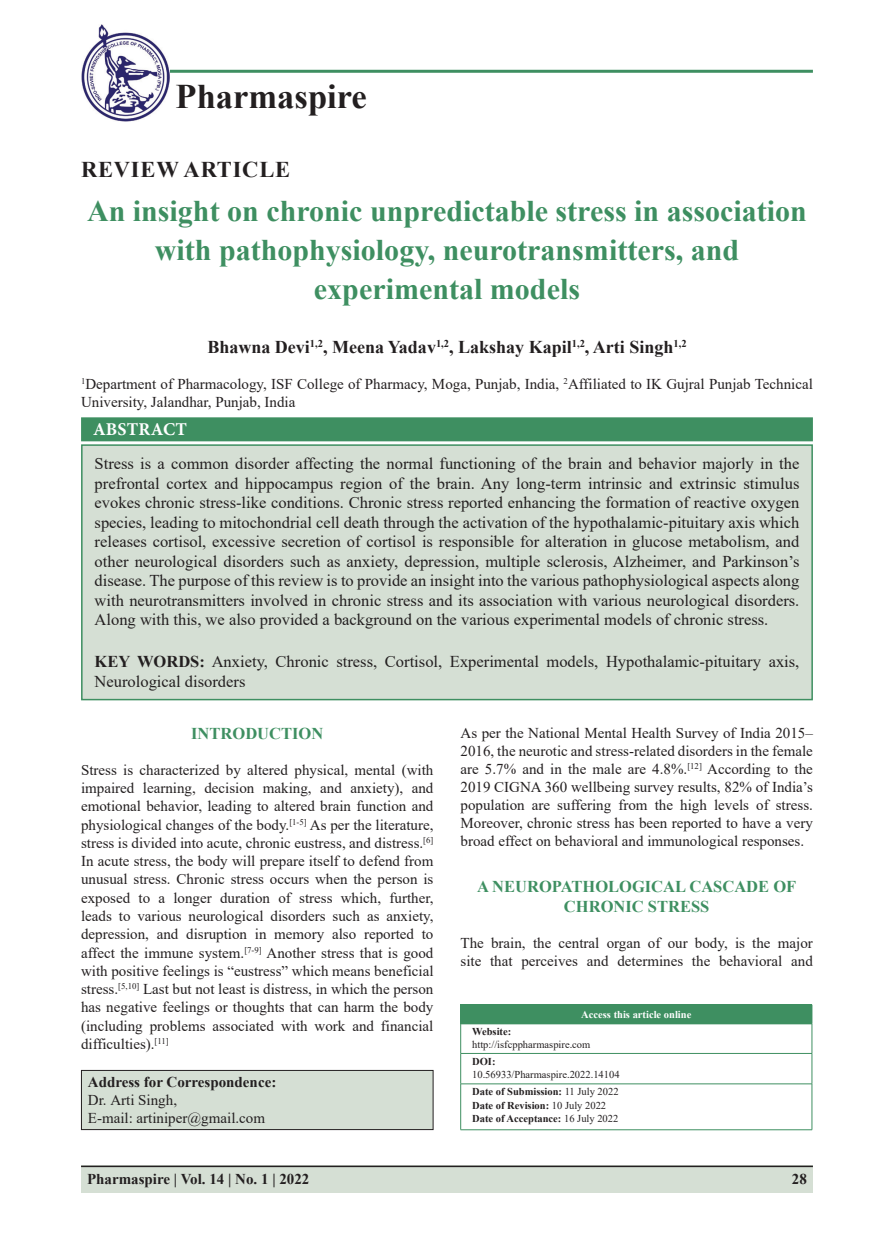
<style>
.page{position:relative;width:894px;height:1238px;background:#fff}
.page>*{position:absolute;margin:0;border:0;box-sizing:border-box;transform-origin:0 0}
.JN{font:700 34.5px "Times New Roman";color:#231f20}
.AT{font:700 30px/39px "Times New Roman";color:#3e8f61;text-align:center}
.AH{font:700 22.5px "Times New Roman";letter-spacing:.035em;color:#231f20}
.AU{font:700 18px "Times New Roman";color:#231f20}
.ABSH{font:700 18px "Minion Pro";letter-spacing:.01em;color:#fff}
.ABS_1{font:16.5px/19.5px "Times New Roman";color:#231f20;text-align:justify}
.KWD{font:16.5px/19.5px "Times New Roman";color:#231f20}
.t1{font:700 16.5px/19.5px "Times New Roman";color:#3e8f61;text-align:center}
.TX{font:15px/18.3px "Times New Roman";color:#231f20;text-align:justify}
.AFF{font:15px/18px "Times New Roman";color:#231f20}
.ADD{font:15px/18px "Times New Roman";color:#231f20}
.RF_1{font:700 15px "Times New Roman";color:#231f20}
.Web{font:700 10.5px/13.5px "Times New Roman";color:#231f20}
.Website{font:10.5px/12.6px "Times New Roman";color:#231f20}
.ATAO{font:700 10.5px "Times New Roman";color:#fff}
.s1{font-weight:700}
.s2{font-weight:400}
</style>
<div class="page">
<div style="left:81px;top:1166px;width:731px;height:27px;background:#d5dfd4"></div>
<hr style="left:81px;top:1165px;width:731px;height:2px;background:#231f20">
<div style="left:81px;top:417px;width:731px;height:24px;background:#3e8f61"></div>
<div style="left:82px;top:445px;width:729px;height:254px;background:#d5dfd4"></div>
<div style="left:81px;top:444px;width:731px;height:256px;border:2px solid #3e8f61"></div>
<div style="left:81px;top:1070px;width:352px;height:59px;background:#d5dfd4"></div>
<div style="left:81px;top:1070px;width:352px;height:60px;border:1px solid #231f20"></div>
<hr style="left:169px;top:70px;width:643px;height:3px;background:#3e8f61">
<div style="left:460px;top:1004px;width:351px;height:20px;background:#3e8f61"></div>
<svg style="left:460px;top:1024px;width:1px;height:29px"></svg>
<svg style="left:811px;top:1004px;width:1px;height:49px"></svg>
<hr style="left:460px;top:1053px;width:1px;height:30px;background:#3e8f61">
<hr style="left:460px;top:1053px;width:351px;height:1px;background:#3e8f61">
<hr style="left:811px;top:1053px;width:1px;height:30px;background:#3e8f61">
<hr style="left:460px;top:1084px;width:1px;height:45px;background:#3e8f61">
<hr style="left:460px;top:1083px;width:351px;height:1px;background:#3e8f61">
<hr style="left:811px;top:1084px;width:1px;height:45px;background:#3e8f61">
<hr style="left:460px;top:1129px;width:351px;height:1px;background:#3e8f61">
<img style="left:81px;top:25px;width:88px;height:97px">
<p class="JN" style="left:176px;top:72px;width:193px">Pharmaspire</p>
<p class="AH" style="left:81px;top:153px;width:210px">REVIEW ARTICLE</p>
<p class="AT" style="left:87px;top:190px;width:721px">An insight on chronic unpredictable stress in association with pathophysiology, neurotransmitters, and experimental models</p>
<p class="AU" style="left:207px;top:334px;width:480px">Bhawna Devi<sup>1,2</sup>, Meena Yadav<sup>1,2</sup>, Lakshay Kapil<sup>1,2</sup>, Arti Singh<sup>1,2</sup></p>
<p class="AFF" style="left:81px;top:374px;width:733px"><sup>1</sup>Department of Pharmacology, ISF College of Pharmacy, Moga, Punjab, India, <sup>2</sup>Affiliated to IK Gujral Punjab Technical<br>University, Jalandhar, Punjab, India</p>
<p class="ABSH" style="left:93px;top:417px;width:95px">ABSTRACT</p>
<p class="ABS_1" style="left:94px;top:453px;width:706px">Stress is a common disorder affecting the normal functioning of the brain and behavior majorly in the prefrontal cortex and hippocampus region of the brain. Any long-term intrinsic and extrinsic stimulus evokes chronic stress-like conditions. Chronic stress reported enhancing the formation of reactive oxygen species, leading to mitochondrial cell death through the activation of the hypothalamic-pituitary axis which releases cortisol, excessive secretion of cortisol is responsible for alteration in glucose metabolism, and other neurological disorders such as anxiety, depression, multiple sclerosis, Alzheimer, and Parkinson’s disease. The purpose of this review is to provide an insight into the various pathophysiological aspects along with neurotransmitters involved in chronic stress and its association with various neurological disorders.<br>Along with this, we also provided a background on the various experimental models of chronic stress.</p>
<p class="KWD" style="left:94px;top:651px;width:706px"><span class="s1">KEY WORDS:</span> Anxiety, Chronic stress, Cortisol, Experimental models, Hypothalamic-pituitary axis,<br>Neurological disorders</p>
<h1 class="t1" style="left:191px;top:723px;width:134px">INTRODUCTION</h1>
<p class="TX" style="left:81px;top:760px;width:354px">Stress is characterized by altered physical, mental (with impaired learning, decision making, and anxiety), and emotional behavior, leading to altered brain function and physiological changes of the body.<sup>[1-5]</sup> As per the literature, stress is divided into acute, chronic eustress, and distress.<sup>[6] </sup>In acute stress, the body will prepare itself to defend from unusual stress. Chronic stress occurs when the person is exposed to a longer duration of stress which, further, leads to various neurological disorders such as anxiety, depression, and disruption in memory also reported to affect the immune system.<sup>[7-9]</sup> Another stress that is good with positive feelings is “eustress” which means beneficial stress.<sup>[5,10]</sup> Last but not least is distress, in which the person has negative feelings or thoughts that can harm the body (including problems associated with work and financial difficulties).<sup>[11]</sup></p>
<p class="ADD" style="left:88px;top:1072px;width:190px"><span class="s1">Address for Correspondence:<br></span>Dr. Arti Singh,<br>E-mail: artiniper@gmail.com</p>
<p class="TX" style="left:460px;top:723px;width:354px">As per the National Mental Health Survey of India 2015– 2016, the neurotic and stress-related disorders in the female are 5.7% and in the male are 4.8%.<sup>[12]</sup> According to the 2019 CIGNA 360 wellbeing survey results, 82% of India’s population are suffering from the high levels of stress.<br>Moreover, chronic stress has been reported to have a very broad effect on behavioral and immunological responses.</p>
<h1 class="t1" style="left:477px;top:876px;width:320px">A NEUROPATHOLOGICAL CASCADE OF<br>CHRONIC STRESS</h1>
<p class="TX" style="left:460px;top:933px;width:354px">The brain, the central organ of our body, is the major site that perceives and determines the behavioral and</p>
<p class="ATAO" style="left:581px;top:1006px;width:111px">Access this article online</p>
<p class="Website" style="left:472px;top:1025px;width:120px"><span class="s1">Website: </span>http://isfcppharmaspire.com</p>
<p class="Website" style="left:472px;top:1055px;width:149px"><span class="s1">DOI:<br></span>10.56933/Pharmaspire.2022.14104</p>
<p class="Web" style="left:472px;top:1085px;width:148px">Date of Submission: <span class="s2">11 July 2022<br></span>Date of Revision: <span class="s2">10 July 2022<br></span>Date of Acceptance: <span class="s2">16 July 2022</span></p>
<p class="RF_1" style="left:87px;top:1167px;width:224px">Pharmaspire | Vol. 14 | No. 1 | 2022</p>
<p class="RF_1" style="left:791px;top:1167px;width:16px">28</p>
</div>
